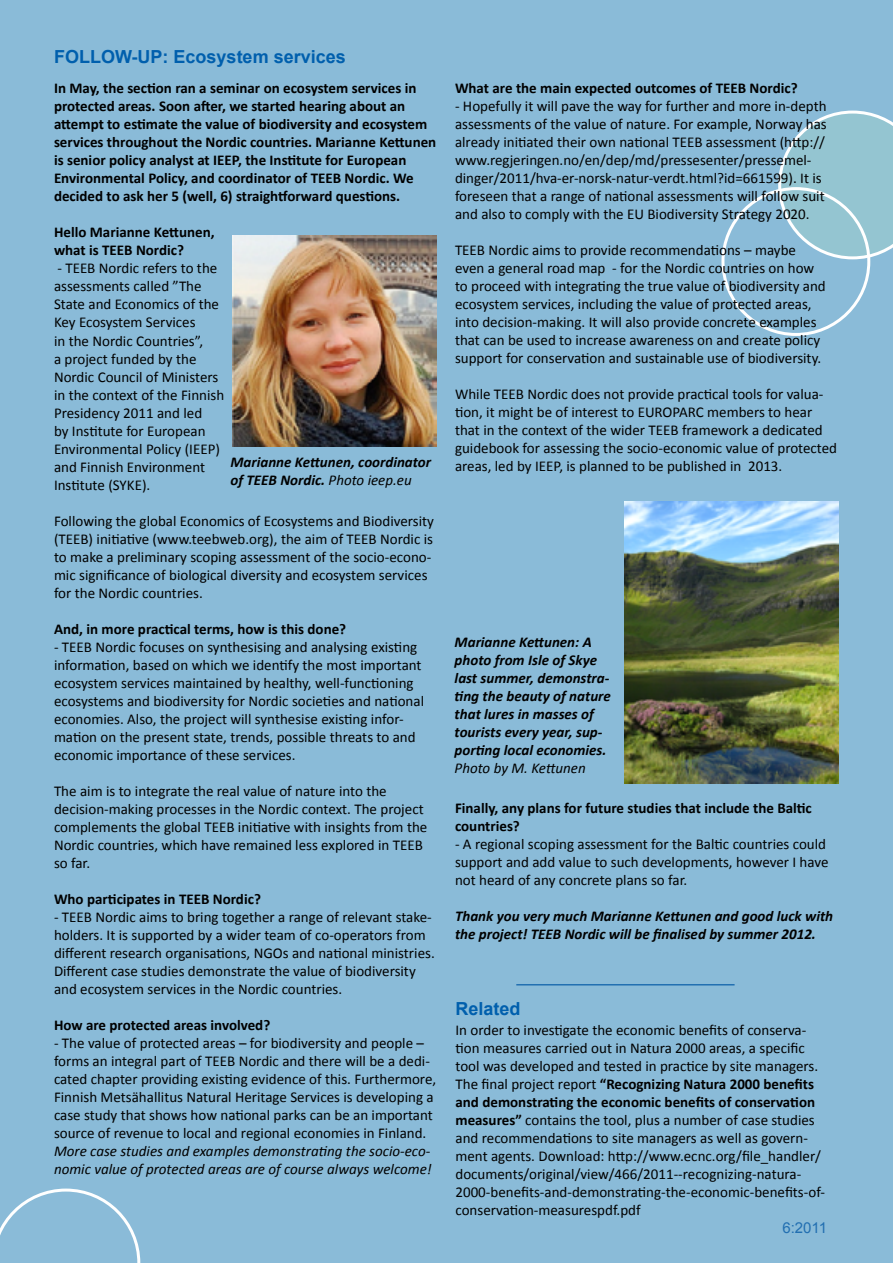
<style>
.page{position:relative;width:893px;height:1263px;background:#8abbd8}
.page>*{position:absolute;margin:0;border:0;box-sizing:border-box;transform-origin:0 0}
.t1{font:700 18px "Arial";color:#005fad}
.t2{font:15px/18px "Calibri";color:#000}
.t3{font:700 15px/18px "Calibri";color:#000}
.t4{font:italic 700 15px/18px "Calibri";color:#000}
.t5{font:italic 15px/18px "Calibri";color:#000}
.t6{font:15px "Arial";color:#226fb1}
.s1{font-weight:400}
.s2{font-weight:700}
</style>
<div class="page">
<svg style="left:778px;top:111px;width:115px;height:148px"></svg>
<svg style="left:0;top:1188px;width:140px;height:75px"></svg>
<div style="left:721px;top:187px;width:149px;height:149px;border:3px solid #fff;border-radius:50%"></div>
<img style="left:232px;top:235px;width:204px;height:211px">
<img style="left:625px;top:502px;width:214px;height:281px">
<hr style="left:516px;top:984px;width:219px;height:1px;background:#226fb1">
<p class="t1" style="left:54px;top:45px;width:293px">FOLLOW-UP: Ecosystem services</p>
<p class="t3" style="left:54px;top:79px;width:384px">In May, the section ran a seminar on ecosystem services in protected areas. Soon after, we started hearing about an attempt to estimate the value of biodiversity and ecosystem services throughout the Nordic countries. Marianne Kettunen is senior policy analyst at IEEP, the Institute for European Environmental Policy, and coordinator of TEEB Nordic. We decided to ask her 5 (well, 6) straightforward questions.</p>
<p class="t3" style="left:54px;top:223px;width:162px">Hello Marianne Kettunen, what is TEEB Nordic?</p>
<p class="t2" style="left:54px;top:259px;width:172px">- TEEB Nordic refers to the assessments called ”The<br>State and Economics of the<br>Key Ecosystem Services<br>in the Nordic Countries”,<br>a project funded by the<br>Nordic Council of Ministers in the context of the Finnish<br>Presidency 2011 and led<br>by Institute for European<br>Environmental Policy (IEEP) and Finnish Environment<br>Institute (SYKE).</p>
<p class="t2" style="left:54px;top:511px;width:381px">Following the global Economics of Ecosystems and Biodiversity (TEEB) initiative (www.teebweb.org), the aim of TEEB Nordic is to make a preliminary scoping assessment of the socio-econo&shy;mic significance of biological diversity and ecosystem services for the Nordic countries.</p>
<p class="t3" style="left:54px;top:619px;width:294px">And, in more practical terms, how is this done?</p>
<p class="t2" style="left:54px;top:637px;width:372px">- TEEB Nordic focuses on synthesising and analysing existing information, based on which we identify the most important ecosystem services maintained by healthy, well-functioning ecosystems and biodiversity for Nordic societies and national economies. Also, the project will synthesise existing infor&shy;mation on the present state, trends, possible threats to and economic importance of these services.</p>
<p class="t2" style="left:54px;top:781px;width:375px">The aim is to integrate the real value of nature into the decision-making processes in the Nordic context. The project complements the global TEEB initiative with insights from the Nordic countries, which have remained less explored in TEEB so far.</p>
<p class="t3" style="left:54px;top:889px;width:208px">Who participates in TEEB Nordic?</p>
<p class="t2" style="left:54px;top:907px;width:382px">- TEEB Nordic aims to bring together a range of relevant stake&shy;holders. It is supported by a wider team of co-operators from different research organisations, NGOs and national ministries.<br>Different case studies demonstrate the value of biodiversity and ecosystem services in the Nordic countries.</p>
<p class="t3" style="left:54px;top:1015px;width:218px">How are protected areas involved?</p>
<p class="t2" style="left:54px;top:1033px;width:384px">- The value of protected areas – for biodiversity and people – forms an integral part of TEEB Nordic and there will be a dedi&shy;cated chapter providing existing evidence of this. Furthermore, Finnish Metsähallitus Natural Heritage Services is developing a case study that shows how national parks can be an important source of revenue to local and regional economies in Finland.</p>
<p class="t5" style="left:54px;top:1141px;width:379px">More case studies and examples demonstrating the socio-eco&shy;nomic value of protected areas are of course always welcome!</p>
<p class="t4" style="left:230px;top:452px;width:202px">Marianne Kettunen, coordinator of TEEB Nordic. <span class="s1">Photo ieep.eu</span></p>
<p class="t3" style="left:455px;top:78px;width:344px">What are the main expected outcomes of TEEB Nordic?</p>
<p class="t2" style="left:455px;top:96px;width:373px">- Hopefully it will pave the way for further and more in-depth assessments of the value of nature. For example, Norway has already initiated their own national TEEB assessment (http:// www.regjeringen.no/en/dep/md/pressesenter/pressemel&shy;dinger/2011/hva-er-norsk-natur-verdt.html?id=661599). It is foreseen that a range of national assessments will follow suit and also to comply with the EU Biodiversity Strategy 2020.</p>
<p class="t2" style="left:455px;top:240px;width:372px">TEEB Nordic aims to provide recommendations – maybe even a general road map - for the Nordic countries on how to proceed with integrating the true value of biodiversity and ecosystem services, including the value of protected areas, into decision-making. It will also provide concrete examples that can be used to increase awareness on and create policy support for conservation and sustainable use of biodiversity.</p>
<p class="t2" style="left:455px;top:384px;width:384px">While TEEB Nordic does not provide practical tools for valua&shy;tion, it might be of interest to EUROPARC members to hear that in the context of the wider TEEB framework a dedicated guidebook for assessing the socio-economic value of protected areas, led by IEEP, is planned to be published in 2013.</p>
<p class="t4" style="left:455px;top:633px;width:158px">Marianne Kettunen: A photo from Isle of Skye last summer, demonstra&shy;ting the beauty of nature that lures in masses of tourists every year, sup&shy;porting local economies.</p>
<p class="t5" style="left:455px;top:759px;width:133px">Photo by M. Kettunen</p>
<p class="t3" style="left:455px;top:798px;width:358px">Finally, any plans for future studies that include the Baltic countries?</p>
<p class="t2" style="left:455px;top:834px;width:375px">- A regional scoping assessment for the Baltic countries could support and add value to such developments, however I have not heard of any concrete plans so far.</p>
<p class="t4" style="left:455px;top:906px;width:380px">Thank you very much Marianne Kettunen and good luck with the project! TEEB Nordic will be finalised by summer 2012.</p>
<p class="t1" style="left:455px;top:996px;width:67px">Related</p>
<p class="t2" style="left:455px;top:1020px;width:371px">In order to investigate the economic benefits of conserva&shy;tion measures carried out in Natura 2000 areas, a specific tool was developed and tested in practice by site managers.<br>The final project report <span class="s2">“Recognizing Natura 2000 benefits and demonstrating the economic benefits of conservation measures”</span> contains the tool, plus a number of case studies and recommendations to site managers as well as govern&shy;ment agents. Download: http://www.ecnc.org/file_handler/ documents/original/view/466/2011--recognizing-natura-2000-benefits-and-demonstrating-the-economic-benefits-of&shy;conservation-measurespdf.pdf</p>
<p class="t6" style="left:782px;top:1218px;width:46px">6:2011</p>
</div>
